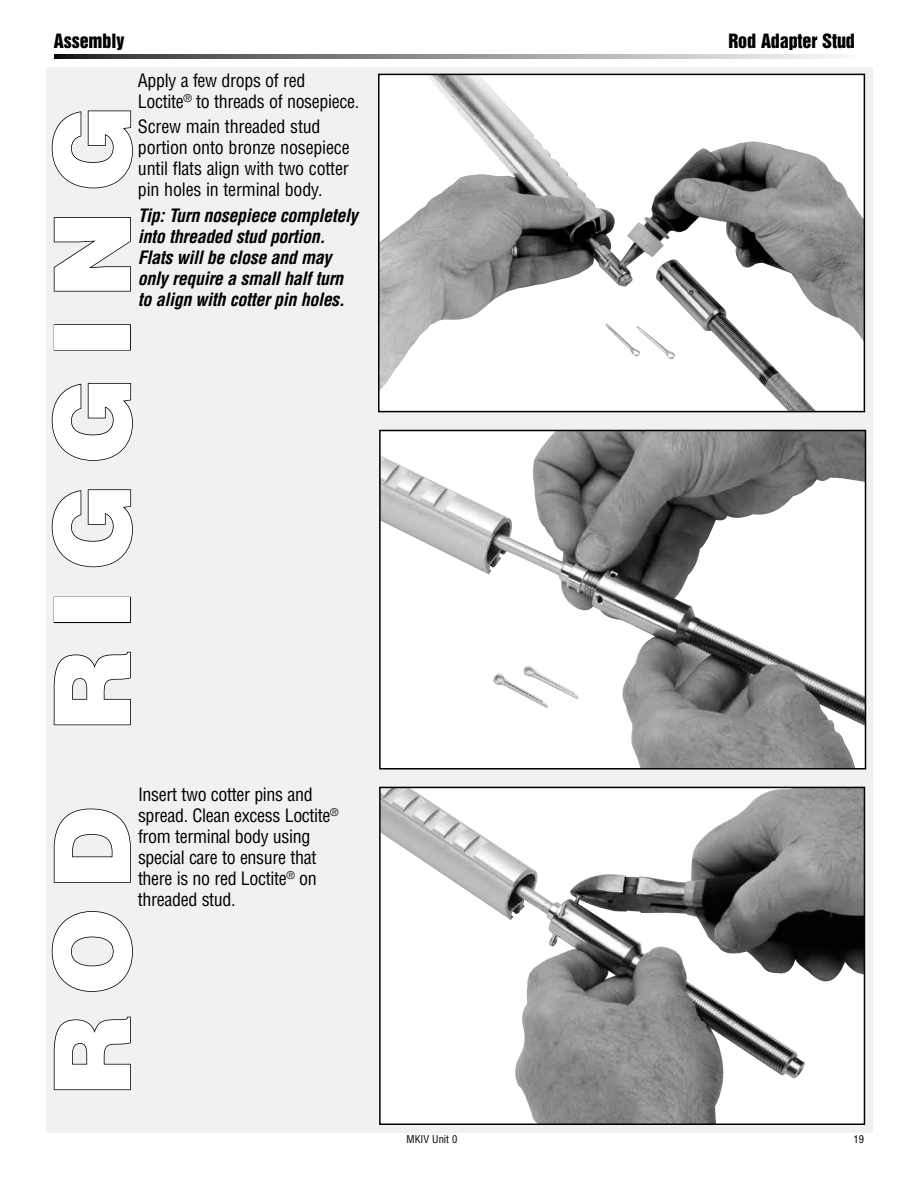
<style>
.page{position:relative;width:918px;height:1188px;background:#fff}
.page>*{position:absolute;margin:0;border:0;box-sizing:border-box;transform-origin:0 0}
.t1{font:900 105px "Helvetica";letter-spacing:.18em;color:#fff}
.t2{font:condensed 18px/21px "Helvetica";letter-spacing:-.02em;color:#000}
.t3{font:italic 700 condensed 18px/21px "Helvetica";letter-spacing:-.02em;color:#000}
.t4{font:18px "Helvetica Inserat";letter-spacing:-.005em;color:#000}
.t5{font:condensed 10.5px "Helvetica";color:#000}
</style>
<div class="page">
<svg style="left:54px;top:54px;width:783px;height:4px;background:#8f9193"></svg>
<div style="left:46px;top:68px;width:827px;height:1065px;background:#f1f1f2"></div>
<img style="left:382px;top:433px;width:481px;height:334px">
<div style="left:379px;top:430px;width:487px;height:340px;border:2px solid #000"></div>
<svg style="left:53px;top:1016px;width:78px;height:75px"></svg>
<svg style="left:51px;top:911px;width:82px;height:81px"></svg>
<svg style="left:53px;top:808px;width:78px;height:75px"></svg>
<svg style="left:53px;top:651px;width:78px;height:75px"></svg>
<div style="left:54px;top:597px;width:77px;height:26px;border:2px solid #000"></div>
<svg style="left:51px;top:489px;width:82px;height:79px"></svg>
<svg style="left:51px;top:383px;width:82px;height:78px"></svg>
<div style="left:54px;top:324px;width:77px;height:27px;border:2px solid #000"></div>
<svg style="left:53px;top:217px;width:78px;height:75px"></svg>
<svg style="left:51px;top:110px;width:82px;height:79px"></svg>
<img style="left:381px;top:77px;width:481px;height:332px">
<div style="left:378px;top:74px;width:487px;height:338px;border:2px solid #000"></div>
<img style="left:382px;top:790px;width:480px;height:332px">
<div style="left:379px;top:787px;width:486px;height:338px;border:2px solid #000"></div>
<p class="t4" style="left:54px;top:31px;width:72px">Assembly</p>
<p class="t4" style="left:728px;top:31px;width:128px">Rod Adapter Stud</p>
<p class="t2" style="left:138px;top:70px;width:223px">Apply a few drops of red<br>Loctite<sup>®</sup> to threads of nosepiece.</p>
<p class="t2" style="left:138px;top:116px;width:213px">Screw main threaded stud portion onto bronze nosepiece until flats align with two cotter pin holes in terminal body.</p>
<p class="t3" style="left:138px;top:205px;width:221px">Tip: Turn nosepiece completely into threaded stud portion.<br>Flats will be close and may only require a small half turn to align with cotter pin holes.</p>
<h1 class="t1" style="left:24px;top:1096px;width:993px;rotate:-90deg">ROD RIGGING</h1>
<p class="t2" style="left:138px;top:784px;width:202px">Insert two cotter pins and spread. Clean excess Loctite<sup>® </sup>from terminal body using special care to ensure that there is no red Loctite<sup>®</sup> on threaded stud.</p>
<p class="t5" style="left:407px;top:1132px;width:52px">MKIV Unit 0</p>
<p class="t5" style="left:854px;top:1132px;width:12px">19</p>
</div>
